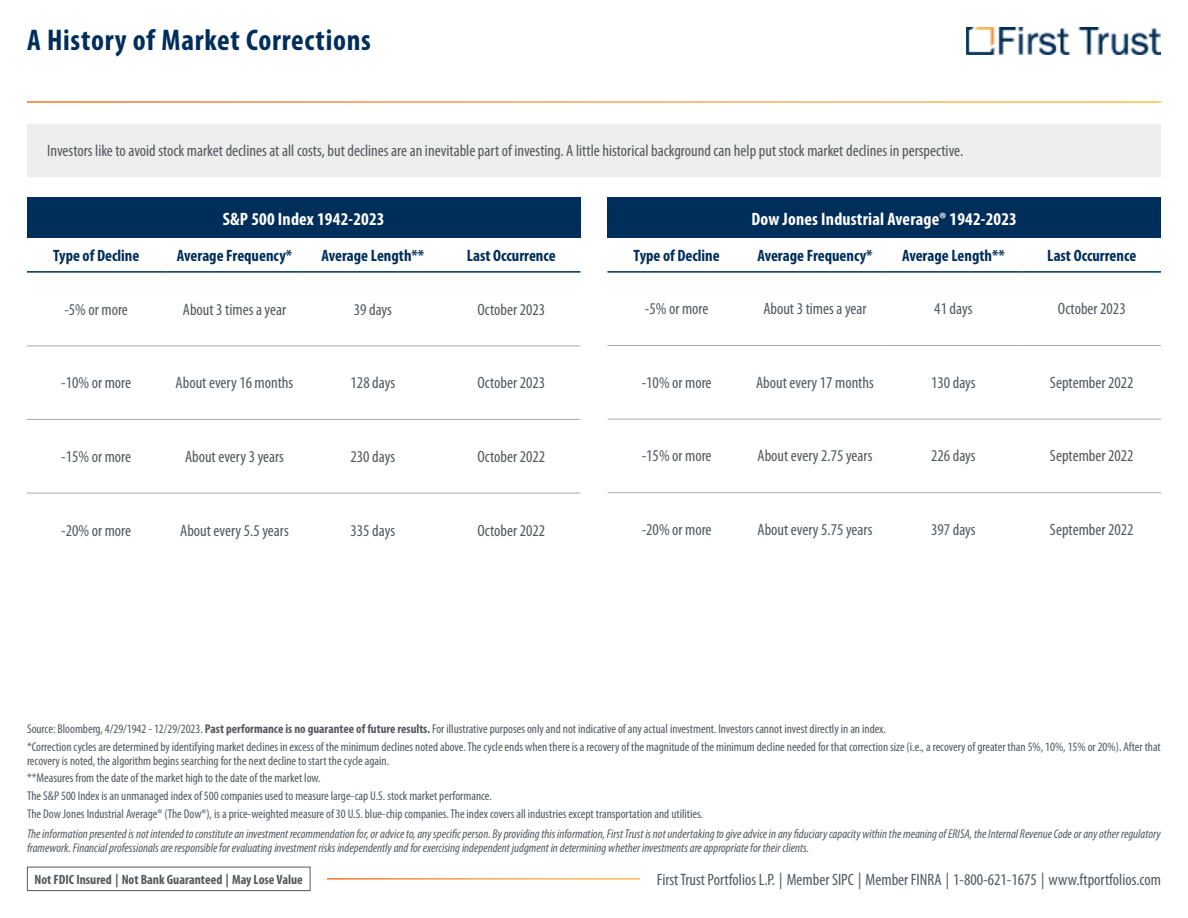
<style>
.page{position:relative;width:1188px;height:918px;background:#fff}
.page>*{position:absolute;margin:0;border:0;box-sizing:border-box;transform-origin:0 0}
.t1{font:700 condensed 30px "Myriad Pro";letter-spacing:.025em;color:#002e5a}
.t2{font:700 condensed 18px "Myriad Pro";letter-spacing:.01em;color:#fff}
.t3{font:condensed 16.5px "Myriad Pro";color:#53585f}
.t4{font:700 condensed 16.5px "Myriad Pro";color:#002e5a}
.t5{font:700 condensed 13.5px "Myriad Pro";color:#53585f}
.t6{font:condensed 12.75px/17.9px "Myriad Pro";color:#53585f}
.t7{font:italic condensed 12.75px/13.5px "Myriad Pro";color:#53585f}
.s1{font-weight:700}
</style>
<div class="page">
<div style="left:27px;top:124px;width:1134px;height:53px;background:#eeedee"></div>
<div style="left:27px;top:198px;width:553px;height:40px;background:#002e5a"></div>
<hr style="left:27px;top:271px;width:138px;height:2px;background:#002e5a">
<hr style="left:165px;top:271px;width:139px;height:2px;background:#002e5a">
<hr style="left:304px;top:271px;width:138px;height:2px;background:#002e5a">
<hr style="left:442px;top:271px;width:138px;height:2px;background:#002e5a">
<hr style="left:27px;top:345px;width:138px;height:1px;background:#a9a9ad">
<hr style="left:165px;top:345px;width:139px;height:1px;background:#a9a9ad">
<hr style="left:304px;top:345px;width:138px;height:1px;background:#a9a9ad">
<hr style="left:442px;top:345px;width:138px;height:1px;background:#a9a9ad">
<hr style="left:27px;top:419px;width:138px;height:1px;background:#a9a9ad">
<hr style="left:165px;top:419px;width:139px;height:1px;background:#a9a9ad">
<hr style="left:304px;top:419px;width:138px;height:1px;background:#a9a9ad">
<hr style="left:442px;top:419px;width:138px;height:1px;background:#a9a9ad">
<hr style="left:27px;top:493px;width:138px;height:1px;background:#a9a9ad">
<hr style="left:165px;top:493px;width:139px;height:1px;background:#a9a9ad">
<hr style="left:304px;top:493px;width:138px;height:1px;background:#a9a9ad">
<hr style="left:442px;top:493px;width:138px;height:1px;background:#a9a9ad">
<div style="left:608px;top:198px;width:553px;height:40px;background:#002e5a"></div>
<hr style="left:608px;top:345px;width:138px;height:1px;background:#a9a9ad">
<hr style="left:746px;top:345px;width:138px;height:1px;background:#a9a9ad">
<hr style="left:884px;top:345px;width:139px;height:1px;background:#a9a9ad">
<hr style="left:1023px;top:345px;width:138px;height:1px;background:#a9a9ad">
<hr style="left:608px;top:419px;width:138px;height:1px;background:#a9a9ad">
<hr style="left:746px;top:419px;width:138px;height:1px;background:#a9a9ad">
<hr style="left:884px;top:419px;width:139px;height:1px;background:#a9a9ad">
<hr style="left:1023px;top:419px;width:138px;height:1px;background:#a9a9ad">
<hr style="left:608px;top:492px;width:138px;height:1px;background:#a9a9ad">
<hr style="left:746px;top:492px;width:138px;height:1px;background:#a9a9ad">
<hr style="left:884px;top:492px;width:139px;height:1px;background:#a9a9ad">
<hr style="left:1023px;top:492px;width:138px;height:1px;background:#a9a9ad">
<hr style="left:608px;top:271px;width:138px;height:2px;background:#002e5a">
<hr style="left:746px;top:271px;width:138px;height:2px;background:#002e5a">
<hr style="left:884px;top:271px;width:139px;height:2px;background:#002e5a">
<hr style="left:1023px;top:271px;width:138px;height:2px;background:#002e5a">
<div style="left:27px;top:867px;width:283px;height:24px;border:1px solid #53585f"></div>
<img style="left:967px;top:27px;width:194px;height:27px">
<h1 class="t1" style="left:27px;top:21px;width:346px">A History of Market Corrections</h1>
<p class="t3" style="left:47px;top:141px;width:917px">Investors like to avoid stock market declines at all costs, but declines are an inevitable part of investing. A little historical background can help put stock market declines in perspective.</p>
<h2 class="t2" style="left:223px;top:207px;width:163px">S&amp;P 500 Index 1942-2023</h2>
<h2 class="t2" style="left:752px;top:207px;width:267px">Dow Jones Industrial Average® 1942-2023</h2>
<p class="t4" style="left:53px;top:245px;width:88px">Type of Decline</p>
<p class="t4" style="left:177px;top:245px;width:117px">Average Frequency*</p>
<p class="t4" style="left:322px;top:245px;width:104px">Average Length**</p>
<p class="t4" style="left:467px;top:245px;width:90px">Last Occurrence</p>
<p class="t3" style="left:64px;top:299px;width:65px">-5% or more</p>
<p class="t3" style="left:183px;top:299px;width:105px">About 3 times a year</p>
<p class="t3" style="left:354px;top:299px;width:40px">39 days</p>
<p class="t3" style="left:477px;top:299px;width:69px">October 2023</p>
<p class="t4" style="left:634px;top:245px;width:88px">Type of Decline</p>
<p class="t4" style="left:757px;top:245px;width:117px">Average Frequency*</p>
<p class="t4" style="left:902px;top:245px;width:104px">Average Length**</p>
<p class="t4" style="left:1047px;top:245px;width:90px">Last Occurrence</p>
<p class="t3" style="left:645px;top:299px;width:65px">-5% or more</p>
<p class="t3" style="left:763px;top:299px;width:105px">About 3 times a year</p>
<p class="t3" style="left:934px;top:299px;width:40px">41 days</p>
<p class="t3" style="left:1058px;top:299px;width:69px">October 2023</p>
<p class="t3" style="left:61px;top:373px;width:71px">-10% or more</p>
<p class="t3" style="left:176px;top:373px;width:119px">About every 16 months</p>
<p class="t3" style="left:351px;top:373px;width:46px">128 days</p>
<p class="t3" style="left:477px;top:373px;width:69px">October 2023</p>
<p class="t3" style="left:642px;top:372px;width:71px">-10% or more</p>
<p class="t3" style="left:756px;top:372px;width:119px">About every 17 months</p>
<p class="t3" style="left:931px;top:372px;width:46px">130 days</p>
<p class="t3" style="left:1050px;top:372px;width:85px">September 2022</p>
<p class="t3" style="left:61px;top:446px;width:71px">-15% or more</p>
<p class="t3" style="left:185px;top:446px;width:100px">About every 3 years</p>
<p class="t3" style="left:351px;top:446px;width:46px">230 days</p>
<p class="t3" style="left:477px;top:446px;width:69px">October 2022</p>
<p class="t3" style="left:642px;top:446px;width:71px">-15% or more</p>
<p class="t3" style="left:758px;top:446px;width:116px">About every 2.75 years</p>
<p class="t3" style="left:931px;top:446px;width:46px">226 days</p>
<p class="t3" style="left:1050px;top:446px;width:85px">September 2022</p>
<p class="t3" style="left:61px;top:520px;width:71px">-20% or more</p>
<p class="t3" style="left:180px;top:520px;width:110px">About every 5.5 years</p>
<p class="t3" style="left:351px;top:520px;width:46px">335 days</p>
<p class="t3" style="left:477px;top:520px;width:69px">October 2022</p>
<p class="t3" style="left:642px;top:520px;width:71px">-20% or more</p>
<p class="t3" style="left:758px;top:520px;width:116px">About every 5.75 years</p>
<p class="t3" style="left:931px;top:520px;width:46px">397 days</p>
<p class="t3" style="left:1050px;top:520px;width:85px">September 2022</p>
<p class="t6" style="left:27px;top:720px;width:1135px">Source: Bloomberg, 4/29/1942 - 12/29/2023. <span class="s1">Past performance is no guarantee of future results.</span> For illustrative purposes only and not indicative of any actual investment. Investors cannot invest directly in an index.<br>*Correction cycles are determined by identifying market declines in excess of the minimum declines noted above. The cycle ends when there is a recovery of the magnitude of the minimum decline needed for that correction size (i.e., a recovery of greater than 5%, 10%, 15% or 20%). After that</p>
<p class="t6" style="left:27px;top:751px;width:678px">recovery is noted, the algorithm begins searching for the next decline to start the cycle again.<br>**Measures from the date of the market high to the date of the market low.<br>The S&amp;P 500 Index is an unmanaged index of 500 companies used to measure large-cap U.S. stock market performance.<br>The Dow Jones Industrial Average® (The Dow®), is a price-weighted measure of 30 U.S. blue-chip companies. The index covers all industries except transportation and utilities.</p>
<p class="t7" style="left:27px;top:827px;width:1135px">The information presented is not intended to constitute an investment recommendation for, or advice to, any specific person. By providing this information, First Trust is not undertaking to give advice in any fiduciary capacity within the meaning of ERISA, the Internal Revenue Code or any other regulatory framework. Financial professionals are responsible for evaluating investment risks independently and for exercising independent judgment in determining whether investments are appropriate for their clients.</p>
<p class="t5" style="left:35px;top:871px;width:270px">Not FDIC Insured | Not Bank Guaranteed | May Lose Value</p>
<p class="t3" style="left:657px;top:870px;width:506px">First Trust Portfolios L.P. | Member SIPC | Member FINRA | 1-800-621-1675 | www.ftportfolios.com</p>
</div>
